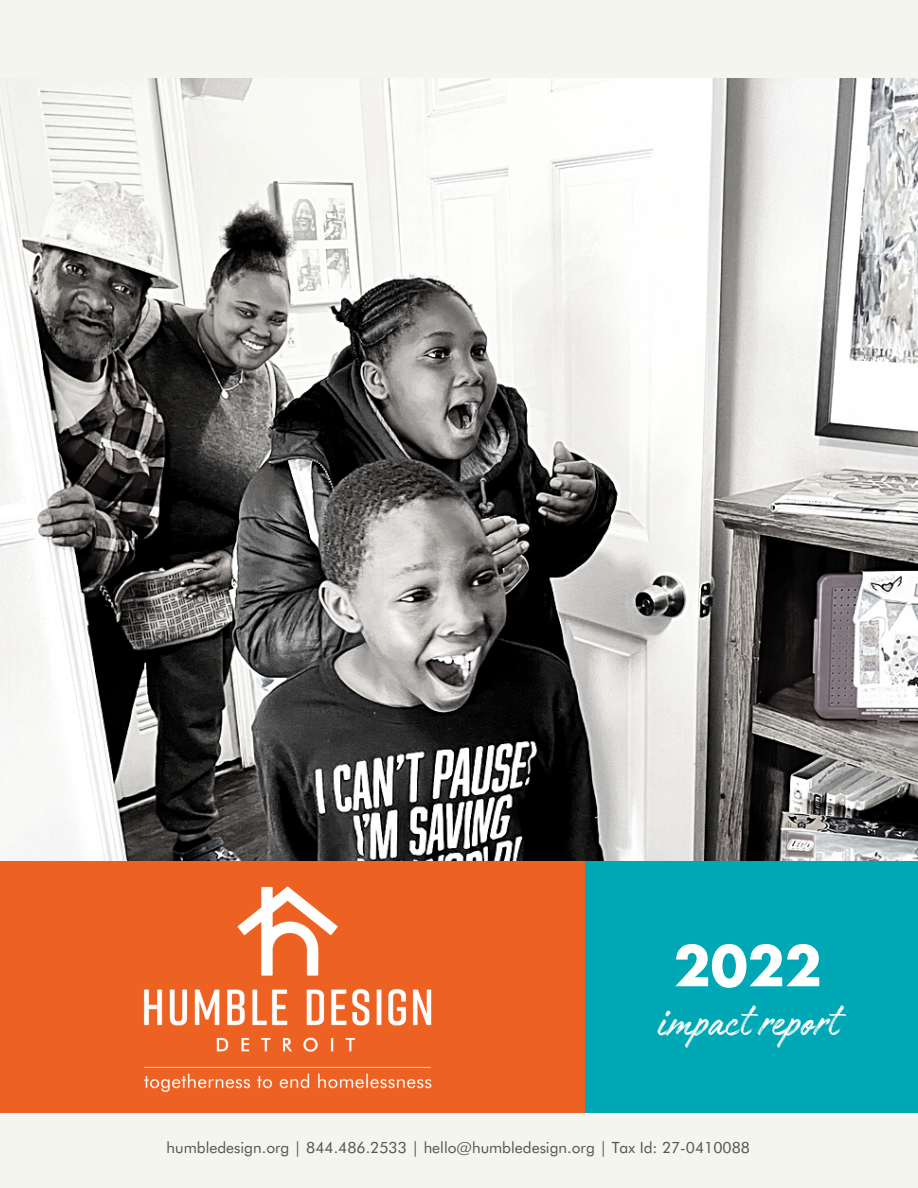
<style>
.page{position:relative;width:918px;height:1188px;background:#f5f5ef}
.page>*{position:absolute;margin:0;border:0;box-sizing:border-box;transform-origin:0 0}
.t1{font:700 54px "Futura";color:#fff}
.t2{font:48px "Authenia";color:#fff}
.t3{font:15.45px "Futura BT";color:#545450}
</style>
<div class="page">
<img style="left:0;top:79px;width:918px;height:783px">
<div style="left:0;top:861px;width:588px;height:251px;background:#ed6223"></div>
<div style="left:585px;top:862px;width:333px;height:251px;background:#00a8b5"></div>
<img style="left:78px;top:824px;width:421px;height:289px">
<p class="t1" style="left:674px;top:928px;width:150px">2022</p>
<p class="t2" style="left:657px;top:996px;width:182px">impact report</p>
<p class="t3" style="left:167px;top:1139px;width:585px">humbledesign.org | 844.486.2533 | hello@humbledesign.org | Tax Id: 27-0410088</p>
</div>
